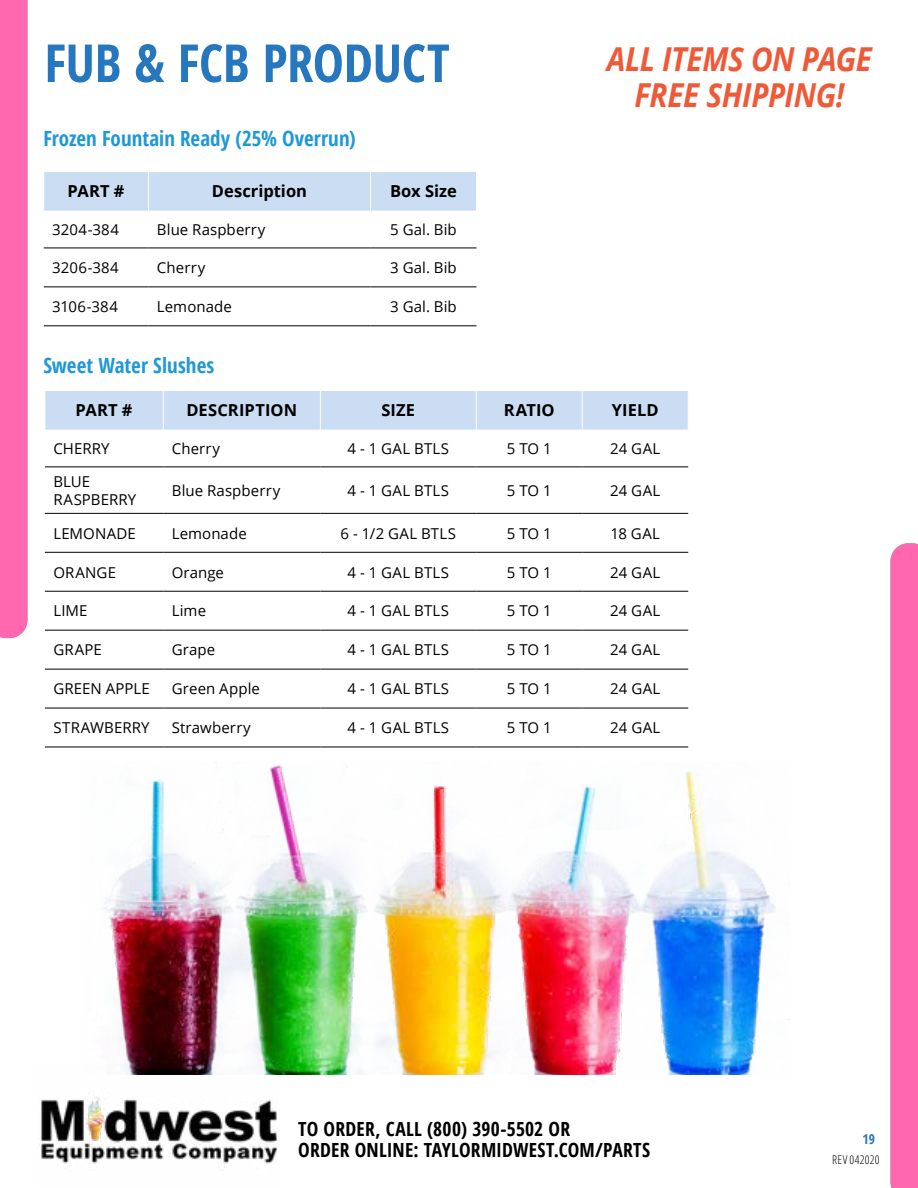
<style>
.page{position:relative;width:918px;height:1188px;background:#fff}
.page>*{position:absolute;margin:0;border:0;box-sizing:border-box;transform-origin:0 0}
.t1{font:700 52.5px "Open Sans Condensed";letter-spacing:-.005em;color:#2677bd}
.t2{font:italic 700 33px/36px "Open Sans";letter-spacing:-.015em;color:#ee5a37;text-align:center;scale:.9 1}
.t3{font:700 21px "Open Sans Condensed";letter-spacing:.005em;color:#2098d5}
.t4{font:700 19.5px/21px "Open Sans Condensed";letter-spacing:.01em;color:#000}
.t5{font:700 16.5px "Open Sans";letter-spacing:.005em;color:#000}
.t6{font:15px/18px "Open Sans";letter-spacing:.01em;color:#000}
.t7{font:700 13.5px "Open Sans Condensed";color:#2677bd}
.t8{font:300 12px "Open Sans Condensed";letter-spacing:.02em;color:#000}
</style>
<div class="page">
<img style="left:39px;top:1097px;width:239px;height:67px">
<svg style="left:890px;top:543px;width:28px;height:645px;background:#fa6fb1"></svg>
<div style="left:0;top:0;width:28px;height:638px;background:#ff67af"></div>
<div style="left:44px;top:172px;width:432px;height:39px;background:#caddf2"></div>
<hr style="left:148px;top:172px;width:1px;height:39px;background:#fff">
<hr style="left:370px;top:172px;width:1px;height:39px;background:#fff">
<hr style="left:44px;top:248px;width:104px;height:1px;background:#000">
<hr style="left:148px;top:248px;width:223px;height:1px;background:#000">
<hr style="left:371px;top:248px;width:106px;height:1px;background:#000">
<hr style="left:44px;top:287px;width:104px;height:1px;background:#000">
<hr style="left:148px;top:287px;width:223px;height:1px;background:#000">
<hr style="left:371px;top:287px;width:106px;height:1px;background:#000">
<hr style="left:44px;top:326px;width:104px;height:1px;background:#000">
<hr style="left:148px;top:326px;width:223px;height:1px;background:#000">
<hr style="left:371px;top:326px;width:106px;height:1px;background:#000">
<div style="left:45px;top:391px;width:643px;height:39px;background:#caddf2"></div>
<hr style="left:163px;top:391px;width:1px;height:39px;background:#fff">
<hr style="left:320px;top:391px;width:1px;height:39px;background:#fff">
<hr style="left:476px;top:391px;width:1px;height:39px;background:#fff">
<hr style="left:45px;top:467px;width:118px;height:1px;background:#000">
<hr style="left:163px;top:467px;width:157px;height:1px;background:#000">
<hr style="left:320px;top:467px;width:156px;height:1px;background:#000">
<hr style="left:476px;top:467px;width:106px;height:1px;background:#000">
<hr style="left:582px;top:467px;width:106px;height:1px;background:#000">
<hr style="left:45px;top:513px;width:118px;height:1px;background:#000">
<hr style="left:163px;top:513px;width:157px;height:1px;background:#000">
<hr style="left:320px;top:513px;width:156px;height:1px;background:#000">
<hr style="left:476px;top:513px;width:106px;height:1px;background:#000">
<hr style="left:582px;top:513px;width:106px;height:1px;background:#000">
<hr style="left:582px;top:391px;width:1px;height:39px;background:#fff">
<hr style="left:45px;top:552px;width:118px;height:1px;background:#000">
<hr style="left:163px;top:552px;width:157px;height:1px;background:#000">
<hr style="left:320px;top:552px;width:156px;height:1px;background:#000">
<hr style="left:476px;top:552px;width:106px;height:1px;background:#000">
<hr style="left:582px;top:552px;width:106px;height:1px;background:#000">
<hr style="left:45px;top:591px;width:118px;height:1px;background:#000">
<hr style="left:163px;top:591px;width:157px;height:1px;background:#000">
<hr style="left:320px;top:591px;width:156px;height:1px;background:#000">
<hr style="left:476px;top:591px;width:106px;height:1px;background:#000">
<hr style="left:582px;top:591px;width:106px;height:1px;background:#000">
<hr style="left:45px;top:630px;width:118px;height:1px;background:#000">
<hr style="left:163px;top:630px;width:157px;height:1px;background:#000">
<hr style="left:320px;top:630px;width:156px;height:1px;background:#000">
<hr style="left:476px;top:630px;width:106px;height:1px;background:#000">
<hr style="left:582px;top:630px;width:106px;height:1px;background:#000">
<hr style="left:45px;top:669px;width:118px;height:1px;background:#000">
<hr style="left:163px;top:669px;width:157px;height:1px;background:#000">
<hr style="left:320px;top:669px;width:156px;height:1px;background:#000">
<hr style="left:476px;top:669px;width:106px;height:1px;background:#000">
<hr style="left:582px;top:669px;width:106px;height:1px;background:#000">
<hr style="left:45px;top:708px;width:118px;height:1px;background:#000">
<hr style="left:163px;top:708px;width:157px;height:1px;background:#000">
<hr style="left:320px;top:708px;width:156px;height:1px;background:#000">
<hr style="left:476px;top:708px;width:106px;height:1px;background:#000">
<hr style="left:582px;top:708px;width:106px;height:1px;background:#000">
<hr style="left:45px;top:747px;width:118px;height:1px;background:#000">
<hr style="left:163px;top:747px;width:157px;height:1px;background:#000">
<hr style="left:320px;top:747px;width:156px;height:1px;background:#000">
<hr style="left:476px;top:747px;width:106px;height:1px;background:#000">
<hr style="left:582px;top:747px;width:106px;height:1px;background:#000">
<img style="left:103px;top:764px;width:673px;height:311px">
<h1 class="t1" style="left:44px;top:26px;width:407px">FUB &amp; FCB PRODUCT</h1>
<h2 class="t2" style="left:607px;top:40px;width:296px">ALL ITEMS ON PAGE<br>FREE SHIPPING!</h2>
<h3 class="t3" style="left:43px;top:123px;width:314px">Frozen Fountain Ready (25% Overrun)</h3>
<p class="t5" style="left:68px;top:180px;width:59px">PART #</p>
<p class="t5" style="left:212px;top:180px;width:97px">Description</p>
<p class="t5" style="left:390px;top:180px;width:69px">Box Size</p>
<p class="t6" style="left:52px;top:220px;width:68px">3204-384</p>
<p class="t6" style="left:157px;top:220px;width:110px">Blue Raspberry</p>
<p class="t6" style="left:390px;top:220px;width:68px">5 Gal. Bib</p>
<p class="t6" style="left:52px;top:258px;width:68px">3206-384</p>
<p class="t6" style="left:157px;top:258px;width:50px">Cherry</p>
<p class="t6" style="left:390px;top:258px;width:68px">3 Gal. Bib</p>
<p class="t6" style="left:52px;top:297px;width:67px">3106-384</p>
<p class="t6" style="left:157px;top:297px;width:76px">Lemonade</p>
<p class="t6" style="left:390px;top:297px;width:68px">3 Gal. Bib</p>
<h3 class="t3" style="left:43px;top:351px;width:173px">Sweet Water Slushes</h3>
<p class="t5" style="left:76px;top:399px;width:59px">PART #</p>
<p class="t5" style="left:186px;top:399px;width:112px">DESCRIPTION</p>
<p class="t5" style="left:381px;top:399px;width:35px">SIZE</p>
<p class="t5" style="left:504px;top:399px;width:52px">RATIO</p>
<p class="t5" style="left:612px;top:399px;width:49px">YIELD</p>
<p class="t6" style="left:53px;top:439px;width:58px">CHERRY</p>
<p class="t6" style="left:172px;top:439px;width:50px">Cherry</p>
<p class="t6" style="left:348px;top:439px;width:103px">4 - 1 GAL BTLS</p>
<p class="t6" style="left:507px;top:439px;width:46px">5 TO 1</p>
<p class="t6" style="left:610px;top:439px;width:52px">24 GAL</p>
<p class="t6" style="left:53px;top:472px;width:84px">BLUE<br>RASPBERRY</p>
<p class="t6" style="left:172px;top:481px;width:110px">Blue Raspberry</p>
<p class="t6" style="left:348px;top:481px;width:103px">4 - 1 GAL BTLS</p>
<p class="t6" style="left:507px;top:481px;width:46px">5 TO 1</p>
<p class="t6" style="left:610px;top:481px;width:52px">24 GAL</p>
<p class="t6" style="left:53px;top:524px;width:84px">LEMONADE</p>
<p class="t6" style="left:172px;top:524px;width:76px">Lemonade</p>
<p class="t6" style="left:341px;top:524px;width:117px">6 - 1/2 GAL BTLS</p>
<p class="t6" style="left:507px;top:524px;width:46px">5 TO 1</p>
<p class="t6" style="left:611px;top:524px;width:51px">18 GAL</p>
<p class="t6" style="left:53px;top:563px;width:64px">ORANGE</p>
<p class="t6" style="left:172px;top:563px;width:54px">Orange</p>
<p class="t6" style="left:348px;top:563px;width:103px">4 - 1 GAL BTLS</p>
<p class="t6" style="left:507px;top:563px;width:46px">5 TO 1</p>
<p class="t6" style="left:610px;top:563px;width:52px">24 GAL</p>
<p class="t6" style="left:53px;top:602px;width:36px">LIME</p>
<p class="t6" style="left:172px;top:602px;width:36px">Lime</p>
<p class="t6" style="left:348px;top:602px;width:103px">4 - 1 GAL BTLS</p>
<p class="t6" style="left:507px;top:602px;width:46px">5 TO 1</p>
<p class="t6" style="left:610px;top:602px;width:52px">24 GAL</p>
<p class="t6" style="left:53px;top:641px;width:50px">GRAPE</p>
<p class="t6" style="left:172px;top:641px;width:45px">Grape</p>
<p class="t6" style="left:348px;top:641px;width:103px">4 - 1 GAL BTLS</p>
<p class="t6" style="left:507px;top:641px;width:46px">5 TO 1</p>
<p class="t6" style="left:610px;top:641px;width:52px">24 GAL</p>
<p class="t6" style="left:53px;top:679px;width:98px">GREEN APPLE</p>
<p class="t6" style="left:172px;top:679px;width:90px">Green Apple</p>
<p class="t6" style="left:348px;top:679px;width:103px">4 - 1 GAL BTLS</p>
<p class="t6" style="left:507px;top:679px;width:46px">5 TO 1</p>
<p class="t6" style="left:610px;top:679px;width:52px">24 GAL</p>
<p class="t6" style="left:53px;top:718px;width:98px">STRAWBERRY</p>
<p class="t6" style="left:172px;top:718px;width:81px">Strawberry</p>
<p class="t6" style="left:348px;top:718px;width:103px">4 - 1 GAL BTLS</p>
<p class="t6" style="left:507px;top:718px;width:46px">5 TO 1</p>
<p class="t6" style="left:610px;top:718px;width:52px">24 GAL</p>
<h3 class="t4" style="left:298px;top:1118px;width:353px">TO ORDER, CALL (800) 390-5502 OR<br>ORDER ONLINE: TAYLORMIDWEST.COM/PARTS</h3>
<p class="t7" style="left:863px;top:1130px;width:14px">19</p>
<p class="t8" style="left:832px;top:1152px;width:49px">REV 042020</p>
</div>
